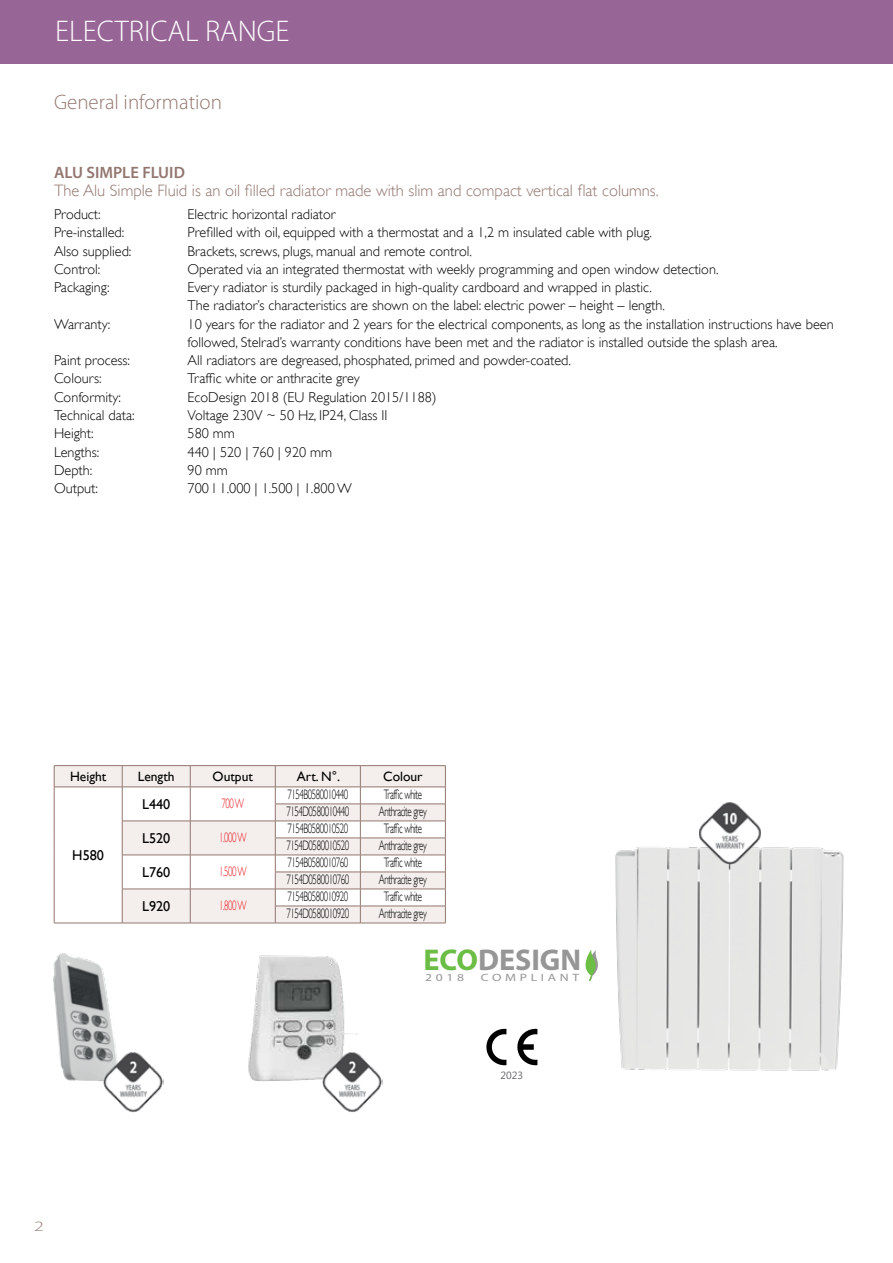
<style>
.page{position:relative;width:893px;height:1263px;background:#fff}
.page>*{position:absolute;margin:0;border:0;box-sizing:border-box;transform-origin:0 0}
.t1{font:700 30.15px "Myriad Pro";color:#969696}
.t2{font:300 30px "Myriad Pro";color:#fff}
.t3{font:300 21px "Myriad Pro";color:#92766f}
.t4{font:300 16.5px "Gill Sans";color:#92766f}
.t5{font:600 16.5px "Myriad Pro";color:#92766f}
.t6{font:300 14.25px/18px "Gill Sans";color:#000}
.t7{font:14.25px "Gill Sans";color:#000}
.t8{font:300 14.25px "Myriad Pro";color:#92766f;scale:1.4 1}
.t9{font:300 13.65px "Gill Sans";letter-spacing:-.05em;color:#000;scale:.65 1}
.t10{font:300 13.65px "Gill Sans";letter-spacing:-.05em;color:#ed1d24;scale:.65 1}
.t11{font:13.5px "Gill Sans";color:#000}
.t12{font:10.65px "Myriad Pro";letter-spacing:.27em;color:#969696;scale:1.28 1}
.t13{font:10.5px "Segoe";color:#636466}
.s1{color:#6bbd45}
</style>
<div class="page">
<img style="left:615px;top:847px;width:229px;height:224px">
<svg style="left:585px;top:949px;width:13px;height:32px"></svg>
<svg style="left:517px;top:1029px;width:20px;height:36px"></svg>
<svg style="left:486px;top:1029px;width:20px;height:36px"></svg>
<img style="left:248px;top:955px;width:110px;height:126px">
<img style="left:53px;top:953px;width:63px;height:128px">
<svg style="left:55px;top:766px;width:390px;height:157px;fill:#f4efed"></svg>
<hr style="left:54px;top:765px;width:68px;height:1px;background:#92766f">
<hr style="left:122px;top:923px;width:68px;height:1px;background:#92766f">
<hr style="left:190px;top:923px;width:85px;height:1px;background:#92766f">
<hr style="left:122px;top:821px;width:68px;height:1px;background:#92766f">
<hr style="left:190px;top:821px;width:85px;height:1px;background:#92766f">
<hr style="left:122px;top:889px;width:68px;height:1px;background:#92766f">
<hr style="left:190px;top:889px;width:85px;height:1px;background:#92766f">
<hr style="left:54px;top:923px;width:68px;height:1px;background:#92766f">
<hr style="left:54px;top:787px;width:68px;height:1px;background:#92766f">
<hr style="left:122px;top:787px;width:68px;height:1px;background:#92766f">
<hr style="left:190px;top:787px;width:85px;height:1px;background:#92766f">
<hr style="left:122px;top:855px;width:68px;height:1px;background:#92766f">
<hr style="left:190px;top:855px;width:85px;height:1px;background:#92766f">
<svg style="left:54px;top:766px;width:1px;height:157px"></svg>
<svg style="left:122px;top:766px;width:1px;height:157px"></svg>
<svg style="left:190px;top:766px;width:1px;height:157px"></svg>
<svg style="left:275px;top:766px;width:1px;height:157px"></svg>
<svg style="left:445px;top:766px;width:1px;height:157px"></svg>
<hr style="left:122px;top:765px;width:68px;height:1px;background:#92766f">
<hr style="left:190px;top:765px;width:85px;height:1px;background:#92766f">
<hr style="left:275px;top:765px;width:85px;height:1px;background:#92766f">
<hr style="left:360px;top:765px;width:86px;height:1px;background:#92766f">
<svg style="left:360px;top:766px;width:1px;height:157px"></svg>
<hr style="left:275px;top:923px;width:85px;height:1px;background:#92766f">
<hr style="left:275px;top:787px;width:85px;height:1px;background:#92766f">
<hr style="left:275px;top:804px;width:85px;height:1px;background:#92766f">
<hr style="left:360px;top:787px;width:86px;height:1px;background:#92766f">
<hr style="left:360px;top:804px;width:86px;height:1px;background:#92766f">
<hr style="left:275px;top:821px;width:85px;height:1px;background:#92766f">
<hr style="left:360px;top:821px;width:86px;height:1px;background:#92766f">
<hr style="left:275px;top:838px;width:85px;height:1px;background:#92766f">
<hr style="left:360px;top:838px;width:86px;height:1px;background:#92766f">
<hr style="left:275px;top:855px;width:85px;height:1px;background:#92766f">
<hr style="left:360px;top:855px;width:86px;height:1px;background:#92766f">
<hr style="left:275px;top:872px;width:85px;height:1px;background:#92766f">
<hr style="left:360px;top:872px;width:86px;height:1px;background:#92766f">
<hr style="left:275px;top:889px;width:85px;height:1px;background:#92766f">
<hr style="left:360px;top:889px;width:86px;height:1px;background:#92766f">
<hr style="left:275px;top:906px;width:85px;height:1px;background:#92766f">
<hr style="left:360px;top:906px;width:86px;height:1px;background:#92766f">
<hr style="left:360px;top:923px;width:86px;height:1px;background:#92766f">
<div style="left:0;top:0;width:893px;height:64px;background:#986597"></div>
<img style="left:321px;top:1049px;width:62px;height:64px">
<img style="left:102px;top:1049px;width:62px;height:64px">
<img style="left:699px;top:802px;width:62px;height:63px">
<h2 class="t2" style="left:55px;top:13px;width:320px">RADIATEURS ELECTRIQUES</h2>
<h2 class="t2" style="left:55px;top:13px;width:236px">ELECTRICAL RANGE</h2>
<h3 class="t3" style="left:54px;top:90px;width:169px">General information</h3>
<p class="t5" style="left:54px;top:162px;width:132px">ALU SIMPLE FLUID</p>
<p class="t4" style="left:54px;top:181px;width:606px">The Alu Simple Fluid is an oil filled radiator made with slim and compact vertical flat columns.</p>
<p class="t6" style="left:54px;top:205px;width:48px">Product:</p>
<p class="t6" style="left:188px;top:205px;width:150px">Electric horizontal radiator</p>
<p class="t6" style="left:54px;top:223px;width:72px">Pre-installed:</p>
<p class="t6" style="left:188px;top:223px;width:466px">Prefilled with oil, equipped with a thermostat and a 1,2 m insulated cable with plug.</p>
<p class="t6" style="left:54px;top:242px;width:79px">Also supplied:</p>
<p class="t6" style="left:188px;top:242px;width:286px">Brackets, screws, plugs, manual and remote control.</p>
<p class="t6" style="left:54px;top:260px;width:48px">Control:</p>
<p class="t6" style="left:188px;top:260px;width:532px">Operated via an integrated thermostat with weekly programming and open window detection.</p>
<p class="t6" style="left:54px;top:278px;width:57px">Packaging:</p>
<p class="t6" style="left:188px;top:278px;width:479px">Every radiator is sturdily packaged in high-quality cardboard and wrapped in plastic.<br>The radiator’s characteristics are shown on the label: electric power – height – length.</p>
<p class="t6" style="left:54px;top:315px;width:58px">Warranty:</p>
<p class="t6" style="left:188px;top:315px;width:648px">10 years for the radiator and 2 years for the electrical components, as long as the installation instructions have been followed, Stelrad’s warranty conditions have been met and the radiator is installed outside the splash area.</p>
<p class="t6" style="left:54px;top:351px;width:78px">Paint process:</p>
<p class="t6" style="left:188px;top:351px;width:385px">All radiators are degreased, phosphated, primed and powder-coated.</p>
<p class="t6" style="left:54px;top:369px;width:49px">Colours:</p>
<p class="t6" style="left:188px;top:369px;width:174px">Traffic white or anthracite grey</p>
<p class="t6" style="left:54px;top:388px;width:68px">Conformity:</p>
<p class="t6" style="left:188px;top:388px;width:251px">EcoDesign 2018 (EU Regulation 2015/1188)</p>
<p class="t6" style="left:54px;top:406px;width:82px">Technical data:</p>
<p class="t6" style="left:188px;top:406px;width:201px">Voltage 230V ~ 50 Hz, IP24, Class II</p>
<p class="t6" style="left:54px;top:425px;width:41px">Height:</p>
<p class="t6" style="left:188px;top:425px;width:49px">580 mm</p>
<p class="t6" style="left:54px;top:443px;width:47px">Lengths:</p>
<p class="t6" style="left:188px;top:443px;width:146px">440 | 520 | 760 | 920 mm</p>
<p class="t6" style="left:54px;top:461px;width:40px">Depth:</p>
<p class="t6" style="left:188px;top:461px;width:42px">90 mm</p>
<p class="t6" style="left:54px;top:480px;width:46px">Output:</p>
<p class="t6" style="left:188px;top:480px;width:166px">700 l 1.000 | 1.500 | 1.800 W</p>
<p class="t11" style="left:70px;top:768px;width:38px">Height</p>
<p class="t11" style="left:138px;top:768px;width:38px">Length</p>
<p class="t11" style="left:213px;top:768px;width:42px">Output</p>
<p class="t11" style="left:297px;top:768px;width:45px">Art. N°.</p>
<p class="t11" style="left:383px;top:768px;width:41px">Colour</p>
<p class="t7" style="left:72px;top:847px;width:33px">H580</p>
<p class="t7" style="left:142px;top:796px;width:30px">L440</p>
<p class="t10" style="left:222px;top:795px;width:36px">700 W</p>
<p class="t7" style="left:142px;top:830px;width:30px">L520</p>
<p class="t10" style="left:219px;top:829px;width:44px">1.000 W</p>
<p class="t7" style="left:142px;top:864px;width:30px">L760</p>
<p class="t10" style="left:219px;top:863px;width:44px">1.500 W</p>
<p class="t7" style="left:142px;top:898px;width:30px">L920</p>
<p class="t10" style="left:219px;top:897px;width:44px">1.800 W</p>
<p class="t9" style="left:287px;top:786px;width:95px">7154B0580010440</p>
<p class="t9" style="left:384px;top:786px;width:60px">Traffic white</p>
<p class="t9" style="left:286px;top:803px;width:98px">7154D0580010440</p>
<p class="t9" style="left:379px;top:803px;width:75px">Anthracite grey</p>
<p class="t9" style="left:287px;top:820px;width:95px">7154B0580010520</p>
<p class="t9" style="left:384px;top:820px;width:60px">Traffic white</p>
<p class="t9" style="left:286px;top:837px;width:98px">7154D0580010520</p>
<p class="t9" style="left:379px;top:837px;width:75px">Anthracite grey</p>
<p class="t9" style="left:287px;top:854px;width:95px">7154B0580010760</p>
<p class="t9" style="left:384px;top:854px;width:60px">Traffic white</p>
<p class="t9" style="left:286px;top:871px;width:98px">7154D0580010760</p>
<p class="t9" style="left:379px;top:871px;width:75px">Anthracite grey</p>
<p class="t9" style="left:287px;top:888px;width:95px">7154B0580010920</p>
<p class="t9" style="left:384px;top:888px;width:60px">Traffic white</p>
<p class="t9" style="left:286px;top:905px;width:98px">7154D0580010920</p>
<p class="t9" style="left:379px;top:905px;width:75px">Anthracite grey</p>
<h1 class="t1" style="left:423px;top:940px;width:159px"><span class="s1">ECO</span>DESIGN</h1>
<p class="t12" style="left:425px;top:971px;width:32px">2018</p>
<p class="t12" style="left:481px;top:971px;width:78px">COMPLIANT</p>
<p class="t13" style="left:501px;top:1068px;width:24px">20 23</p>
<p class="t8" style="left:34px;top:1218px;width:8px">2</p>
</div>
